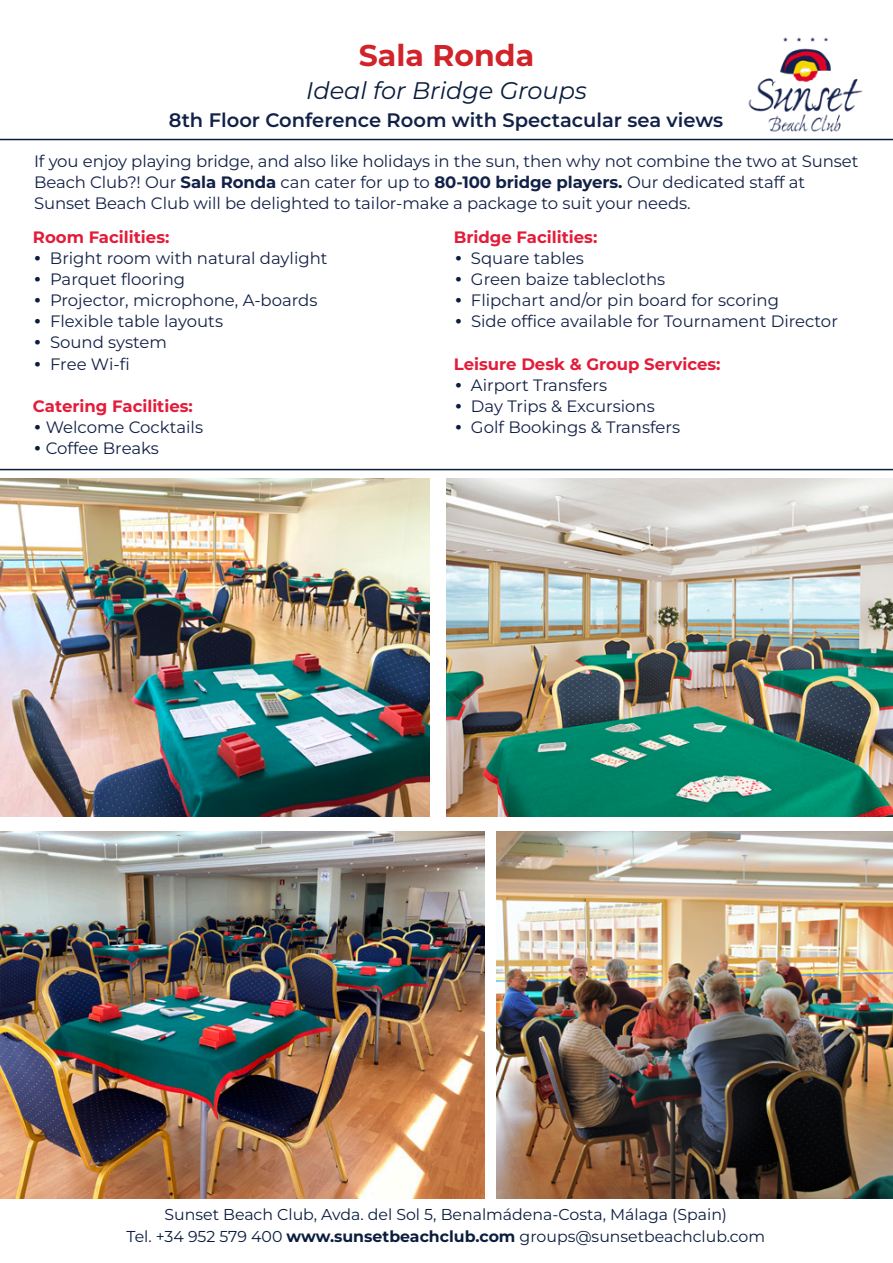
<style>
.page{position:relative;width:893px;height:1263px;background:#fff}
.page>*{position:absolute;margin:0;border:0;box-sizing:border-box;transform-origin:0 0}
.t1{font:700 30px "Montserrat";color:#d1232a}
.t2{font:italic 24px "Montserrat";color:#0b1d3e}
.t3{font:600 19.5px "Montserrat";color:#122147}
.Estilo_de_párrafo_1{font:16.5px/21px "Montserrat";letter-spacing:-.005em;color:#122147}
.Estilo_de_párrafo_2{font:700 16.5px "Montserrat";color:#e31c39}
.t4{font:15.75px/21.6px "Montserrat";color:#0b1d3e;text-align:center}
.s1{font-weight:700}
.s2{font-family:"Century Gothic";font-size:15.75px;color:#0b1d3e}
</style>
<div class="page">
<img style="left:748px;top:37px;width:115px;height:95px">
<hr style="left:0;top:139px;width:893px;height:1px;background:#0b1d3e">
<hr style="left:0;top:469px;width:893px;height:1px;background:#0b1d3e">
<img style="left:0;top:478px;width:430px;height:338px">
<img style="left:0;top:831px;width:484px;height:367px">
<img style="left:497px;top:831px;width:396px;height:367px">
<img style="left:446px;top:478px;width:447px;height:339px">
<p class="t1" style="left:359px;top:36px;width:177px">Sala Ronda</p>
<p class="t2" style="left:306px;top:75px;width:282px">Ideal for Bridge Groups</p>
<p class="t3" style="left:169px;top:107px;width:556px">8th Floor Conference Room with Spectacular sea views</p>
<p class="Estilo_de_párrafo_1" style="left:34px;top:150px;width:826px">If you enjoy playing bridge, and also like holidays in the sun, then why not combine the two at Sunset<br>Beach Club?! Our <span class="s1">Sala Ronda</span> can cater for up to <span class="s1">80-100 bridge players.</span> Our dedicated staff at<br>Sunset Beach Club will be delighted to tailor-make a package to suit your needs.</p>
<p class="Estilo_de_párrafo_2" style="left:33px;top:227px;width:138px">Room Facilities:</p>
<p class="Estilo_de_párrafo_1" style="left:33px;top:248px;width:296px"><span class="s2">•</span> Bright room with natural daylight</p>
<p class="Estilo_de_párrafo_1" style="left:33px;top:269px;width:154px"><span class="s2">•</span> Parquet flooring</p>
<p class="Estilo_de_párrafo_1" style="left:33px;top:290px;width:286px"><span class="s2">•</span> Projector, microphone, A-boards</p>
<p class="Estilo_de_párrafo_1" style="left:33px;top:311px;width:192px"><span class="s2">•</span> Flexible table layouts</p>
<p class="Estilo_de_párrafo_1" style="left:33px;top:332px;width:135px"><span class="s2">•</span> Sound system</p>
<p class="Estilo_de_párrafo_1" style="left:33px;top:353px;width:99px"><span class="s2">•</span> Free Wi-fi</p>
<p class="Estilo_de_párrafo_2" style="left:33px;top:395px;width:161px">Catering Facilities:</p>
<p class="Estilo_de_párrafo_1" style="left:33px;top:416px;width:172px"><span class="s2">•</span> Welcome Cocktails</p>
<p class="Estilo_de_párrafo_1" style="left:33px;top:437px;width:127px"><span class="s2">•</span> Coffee Breaks</p>
<p class="Estilo_de_párrafo_2" style="left:454px;top:227px;width:145px">Bridge Facilities:</p>
<p class="Estilo_de_párrafo_1" style="left:454px;top:248px;width:131px"><span class="s2">•</span> Square tables</p>
<p class="Estilo_de_párrafo_1" style="left:454px;top:269px;width:213px"><span class="s2">•</span> Green baize tablecloths</p>
<p class="Estilo_de_párrafo_1" style="left:454px;top:290px;width:327px"><span class="s2">•</span> Flipchart and/or pin board for scoring</p>
<p class="Estilo_de_párrafo_1" style="left:454px;top:311px;width:385px"><span class="s2">•</span> Side office available for Tournament Director</p>
<p class="Estilo_de_párrafo_2" style="left:454px;top:353px;width:268px">Leisure Desk &amp; Group Services:</p>
<p class="Estilo_de_párrafo_1" style="left:454px;top:374px;width:155px"><span class="s2">•</span> Airport Transfers</p>
<p class="Estilo_de_párrafo_1" style="left:454px;top:395px;width:202px"><span class="s2">•</span> Day Trips &amp; Excursions</p>
<p class="Estilo_de_párrafo_1" style="left:454px;top:416px;width:228px"><span class="s2">•</span> Golf Bookings &amp; Transfers</p>
<p class="t4" style="left:126px;top:1203px;width:640px">Sunset Beach Club, Avda. del Sol 5, Benalmádena-Costa, Málaga (Spain)<br>Tel. +34 952 579 400 <span class="s1">www.sunsetbeachclub.com</span> groups@sunsetbeachclub.com</p>
</div>
